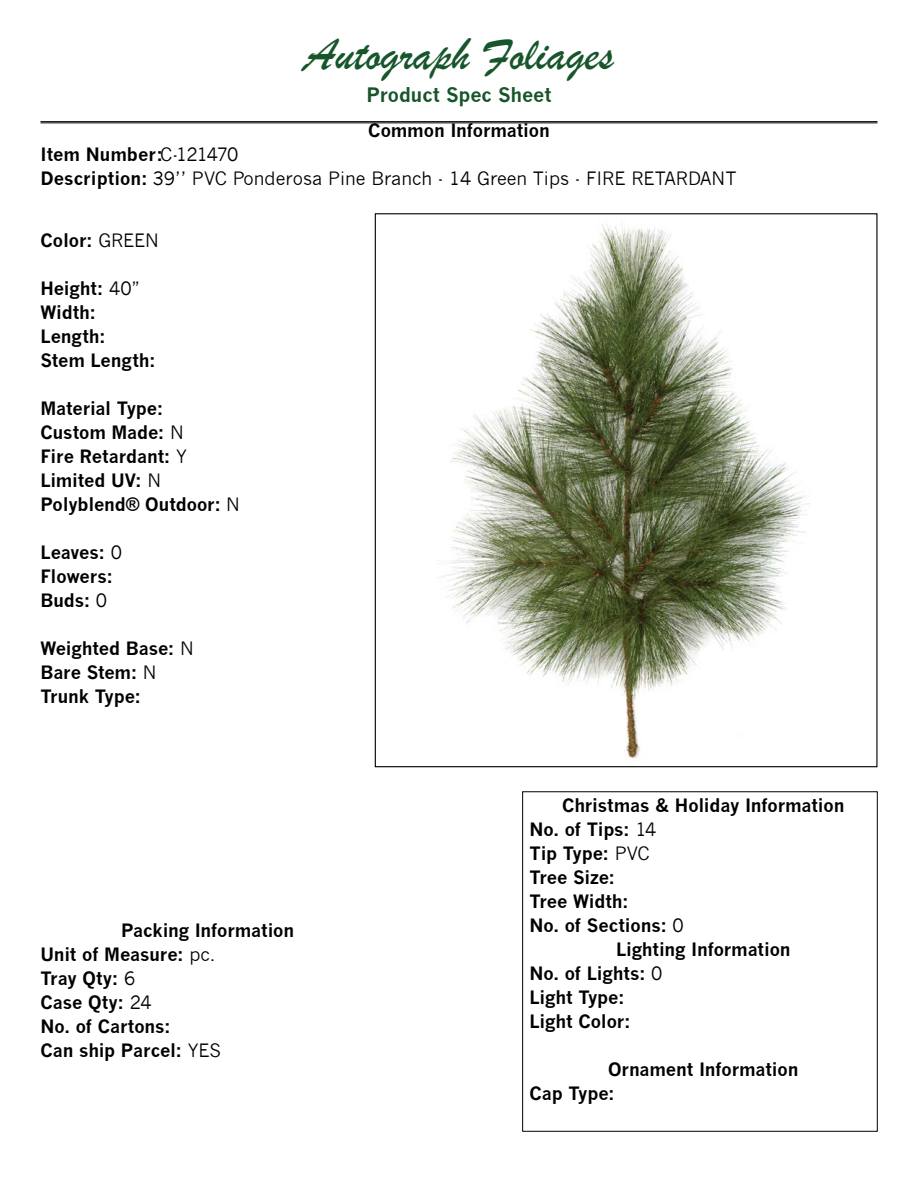
<style>
.page{position:relative;width:918px;height:1188px;background:#fff}
.page>*{position:absolute;margin:0;border:0;box-sizing:border-box;transform-origin:0 0}
.t1{font:48px "Brush Script";color:#17562b}
.t2{font:700 19.5px "News Gothic";letter-spacing:-.005em;color:#17562b}
.t3{font:700 18px/24px "News Gothic";letter-spacing:-.01em;color:#000}
.t4{font:18px/24px "News Gothic";color:#000}
.s1{font-weight:700}
.s2{font-weight:400}
</style>
<div class="page">
<div style="left:522px;top:792px;width:356px;height:339px;border:1px solid #000"></div>
<hr style="left:40px;top:121px;width:838px;height:1px;background:#000">
<hr style="left:40px;top:123px;width:838px;height:1px;background:#000">
<img style="left:438px;top:223px;width:372px;height:536px">
<h1 class="t1" style="left:304px;top:23px;width:311px">Autograph Foliages</h1>
<p class="t2" style="left:367px;top:83px;width:186px">Product Spec Sheet</p>
<p class="t3" style="left:368px;top:118px;width:183px">Common Information</p>
<p class="t4" style="left:40px;top:142px;width:697px"><span class="s1">Item Number:</span>C-121470<br><span class="s1">Description:</span> 39’’ PVC Ponderosa Pine Branch - 14 Green Tips - FIRE RETARDANT</p>
<p class="t3" style="left:40px;top:229px;width:120px">Color: <span class="s2">GREEN</span></p>
<p class="t3" style="left:40px;top:277px;width:117px">Height: <span class="s2">40”<br></span>Width:<br>Length:<br>Stem Length:</p>
<p class="t3" style="left:40px;top:397px;width:148px">Material Type:<br>Custom Made: <span class="s2">N<br></span>Fire Retardant: <span class="s2">Y<br></span>Limited UV: <span class="s2">N</span></p>
<p class="t3" style="left:40px;top:493px;width:201px">Polyblend® Outdoor: <span class="s2">N</span></p>
<p class="t3" style="left:40px;top:541px;width:83px">Leaves: <span class="s2">0<br></span>Flowers:<br>Buds: <span class="s2">0</span></p>
<p class="t3" style="left:40px;top:637px;width:155px">Weighted Base: <span class="s2">N<br></span>Bare Stem: <span class="s2">N<br></span>Trunk Type:</p>
<p class="t3" style="left:121px;top:918px;width:175px">Packing Information</p>
<p class="t3" style="left:40px;top:942px;width:182px">Unit of Measure: <span class="s2">pc.<br></span>Tray Qty: <span class="s2">6<br></span>Case Qty: <span class="s2">24<br></span>No. of Cartons:<br>Can ship Parcel: <span class="s2">YES</span></p>
<p class="t3" style="left:562px;top:793px;width:284px">Christmas &amp; Holiday Information</p>
<p class="t3" style="left:530px;top:817px;width:156px">No. of Tips: <span class="s2">14<br></span>Tip Type: <span class="s2">PVC<br></span>Tree Size:<br>Tree Width:<br>No. of Sections: <span class="s2">0</span></p>
<p class="t3" style="left:616px;top:937px;width:176px">Lighting Information</p>
<p class="t3" style="left:530px;top:961px;width:134px">No. of Lights: <span class="s2">0<br></span>Light Type:<br>Light Color:</p>
<p class="t3" style="left:608px;top:1057px;width:192px">Ornament Information</p>
<p class="t3" style="left:530px;top:1081px;width:87px">Cap Type:</p>
</div>
